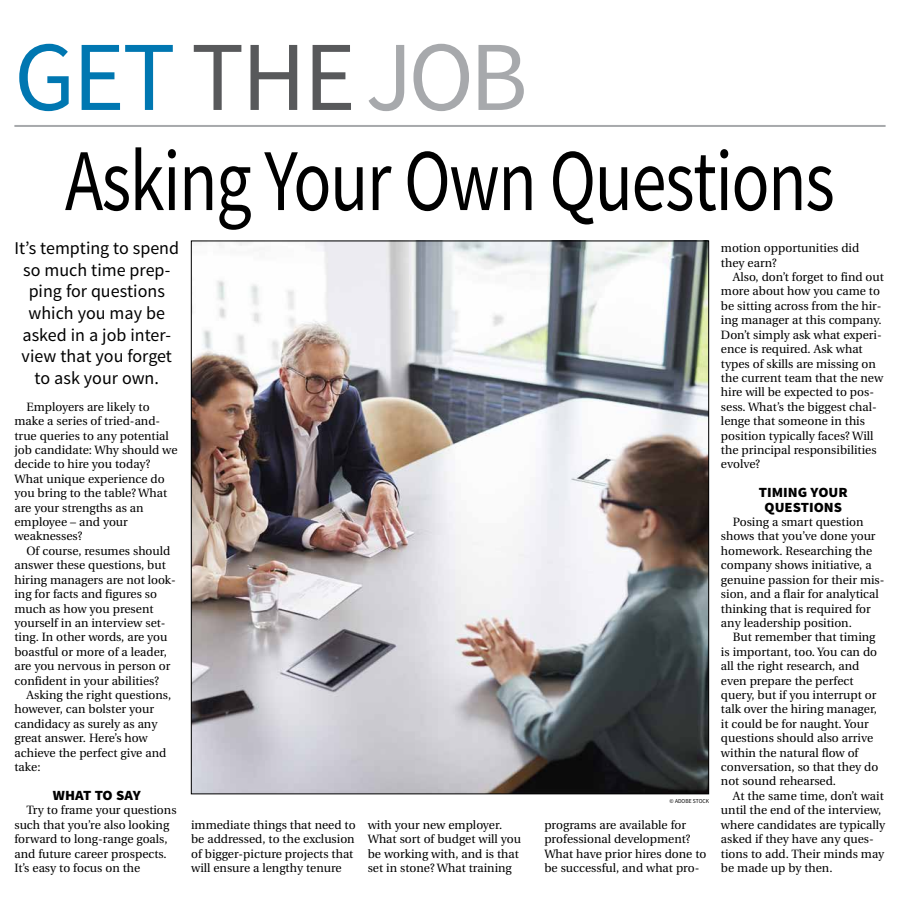
<style>
.page{position:relative;width:900px;height:908px;background:#fff}
.page>*{position:absolute;margin:0;border:0;box-sizing:border-box;transform-origin:0 0}
.t1{font:99px "Source Sans Pro";letter-spacing:-.02em;color:#0077b1}
.t2{font:88px "Source Sans Pro";letter-spacing:-.02em;color:#000;scale:.8 1}
.t3{font:18px/21.6px "Source Sans Pro";color:#000;text-align:center}
.t4{font:900 14px/14.4px "Source Sans Pro";color:#000;text-align:center;scale:1.05 1}
.t5{font:12px/14.4px "Utopia";color:#000}
.t6{font:6px "Source Sans Pro";color:#000;scale:.95 1}
.s1{color:#58595b}
.s2{color:#a7a9ac}
</style>
<div class="page">
<hr style="left:14px;top:125px;width:872px;height:2px;background:#a7a9ac">
<img style="left:193px;top:242px;width:514px;height:549px">
<h1 class="t1" style="left:14px;top:16px;width:515px">GET <span class="s1">THE</span><span class="s2">JOB</span></h1>
<h2 class="t2" style="left:65px;top:126px;width:964px">Asking Your Own Questions</h2>
<h3 class="t3" style="left:14px;top:238px;width:166px">It’s tempting to spend so much time prep&shy;ping for questions which you may be asked in a job inter&shy;view that you forget to ask your own.</h3>
<p class="t5" style="left:14px;top:399px;width:165px;text-indent:12px">Employers are likely to make a series of tried-and&shy;true queries to any potential job candidate: Why should we decide to hire you today?<br>What unique experience do you bring to the table? What are your strengths as an employee – and your weaknesses?</p>
<p class="t5" style="left:14px;top:543px;width:163px;text-indent:12px">Of course, resumes should answer these questions, but hiring managers are not look&shy;ing for facts and figures so much as how you present yourself in an interview set&shy;ting. In other words, are you boastful or more of a leader, are you nervous in person or confident in your abilities?</p>
<p class="t5" style="left:14px;top:687px;width:158px;text-indent:12px">Asking the right questions, however, can bolster your candidacy as surely as any great answer. Here’s how achieve the perfect give and take:</p>
<p class="t4" style="left:53px;top:788px;width:85px">WHAT TO SAY</p>
<p class="t5" style="left:14px;top:803px;width:164px;text-indent:12px">Try to frame your questions such that you’re also looking forward to long-range goals, and future career prospects.<br>It’s easy to focus on the</p>
<p class="t5" style="left:721px;top:241px;width:140px">motion opportunities did they earn?</p>
<p class="t5" style="left:721px;top:270px;width:164px;text-indent:12px">Also, don’t forget to find out more about how you came to be sitting across from the hir&shy;ing manager at this company.<br>Don’t simply ask what experi&shy;ence is required. Ask what types of skills are missing on the current team that the new hire will be expected to pos&shy;sess. What’s the biggest chal&shy;lenge that someone in this position typically faces? Will the principal responsibilities evolve?</p>
<p class="t4" style="left:759px;top:486px;width:86px">TIMING YOUR<br>QUESTIONS</p>
<p class="t5" style="left:721px;top:515px;width:165px;text-indent:12px">Posing a smart question shows that you’ve done your homework. Researching the company shows initiative, a genuine passion for their mis&shy;sion, and a flair for analytical thinking that is required for any leadership position.</p>
<p class="t5" style="left:721px;top:630px;width:159px;text-indent:12px">But remember that timing is important, too. You can do all the right research, and even prepare the perfect query, but if you interrupt or talk over the hiring manager, it could be for naught. Your questions should also arrive within the natural flow of conversation, so that they do not sound rehearsed.</p>
<p class="t5" style="left:721px;top:788px;width:166px;text-indent:12px">At the same time, don’t wait until the end of the interview, where candidates are typically asked if they have any ques&shy;tions to add. Their minds may be made up by then.</p>
<p class="t6" style="left:670px;top:796px;width:43px">© ADOBE STOCK</p>
<p class="t5" style="left:191px;top:817px;width:166px">immediate things that need to be addressed, to the exclusion of bigger-picture projects that will ensure a lengthy tenure</p>
<p class="t5" style="left:368px;top:817px;width:155px">with your new employer.<br>What sort of budget will you be working with, and is that set in stone? What training</p>
<p class="t5" style="left:544px;top:817px;width:164px">programs are available for professional development?<br>What have prior hires done to be successful, and what pro-</p>
</div>
